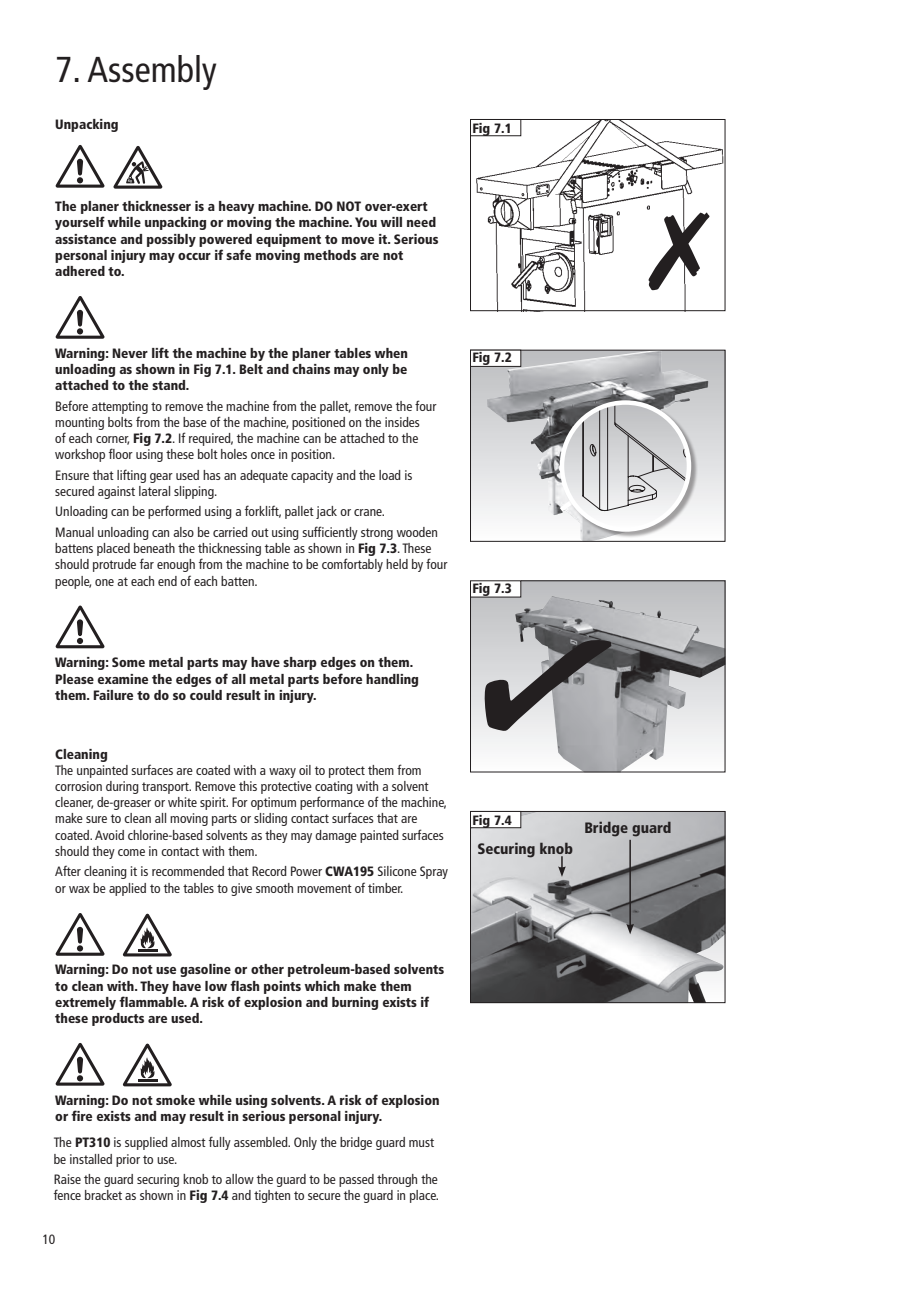
<style>
.page{position:relative;width:919px;height:1289px;background:#fff}
.page>*{position:absolute;margin:0;border:0;box-sizing:border-box;transform-origin:0 0}
.t1{font:condensed 36px "Frutiger";color:#231f20}
.t2{font:900 condensed 15px "Frutiger";color:#231f20}
.t3{font:800 13.65px "Times";color:#231f20}
.t4{font:condensed 13.5px/16.2px "Frutiger";color:#231f20}
.t5{font:900 condensed 13.5px/16.2px "Frutiger";color:#231f20}
.t6{font:500 condensed 3.75px "Helvetica Neue";color:#fff}
.s1{font-weight:900}
</style>
<div class="page">
<img style="left:472px;top:121px;width:251px;height:188px">
<div style="left:470px;top:119px;width:255px;height:192px;border:1px solid #231f20"></div>
<div style="left:470px;top:119px;width:51px;height:17px;border:1px solid #231f20"></div>
<svg style="left:648px;top:212px;width:61px;height:78px"></svg>
<div style="left:470px;top:581px;width:255px;height:191px;background:linear-gradient(to bottom,#b7b9bb,#feffff)"></div>
<img style="left:515px;top:596px;width:208px;height:174px">
<div style="left:470px;top:580px;width:255px;height:192px;border:1px solid #231f20"></div>
<div style="left:470px;top:581px;width:50px;height:16px;background:#fff"></div>
<svg style="left:56px;top:605px;width:48px;height:43px"></svg>
<svg style="left:56px;top:296px;width:48px;height:43px"></svg>
<svg style="left:56px;top:145px;width:48px;height:43px"></svg>
<svg style="left:113px;top:146px;width:49px;height:42px"></svg>
<svg style="left:56px;top:913px;width:48px;height:42px"></svg>
<svg style="left:56px;top:1042px;width:48px;height:43px"></svg>
<svg style="left:123px;top:913px;width:49px;height:43px"></svg>
<svg style="left:123px;top:1043px;width:49px;height:43px"></svg>
<img style="left:472px;top:813px;width:251px;height:188px">
<div style="left:470px;top:811px;width:255px;height:192px;border:1px solid #231f20"></div>
<div style="left:470px;top:811px;width:50px;height:16px;background:#fff"></div>
<div style="left:470px;top:811px;width:51px;height:17px;border:1px solid #231f20"></div>
<hr style="left:629px;top:839px;width:2px;height:87px;background:#231f20">
<svg style="left:626px;top:923px;width:8px;height:11px"></svg>
<svg style="left:558px;top:856px;width:7px;height:20px"></svg>
<svg style="left:610px;top:953px;width:24px;height:8px"></svg>
<div style="left:470px;top:350px;width:255px;height:191px;background:linear-gradient(to bottom,#bbbdbf,#fcfdfd)"></div>
<img style="left:487px;top:352px;width:221px;height:187px">
<div style="left:470px;top:350px;width:255px;height:191px;border:1px solid #231f20"></div>
<div style="left:470px;top:350px;width:50px;height:16px;background:#fff"></div>
<div style="left:470px;top:350px;width:51px;height:17px;border:1px solid #231f20"></div>
<div style="left:560px;top:401px;width:138px;height:137px;background:#231f20;opacity:.4"></div>
<svg style="left:554px;top:402px;width:135px;height:127px"></svg>
<div style="left:559px;top:400px;width:132px;height:131px;border:4px solid #fff;border-radius:50%"></div>
<svg style="left:482px;top:640px;width:130px;height:91px;background:#919092"></svg>
<h1 class="t1" style="left:55px;top:49px;width:163px">7. Assembly</h1>
<p class="t5" style="left:55px;top:116px;width:65px">Unpacking</p>
<p class="t6" style="left:128px;top:178px;width:5px">Kg</p>
<p class="t5" style="left:55px;top:198px;width:384px">The planer thicknesser is a heavy machine. DO NOT over-exert yourself while unpacking or moving the machine. You will need assistance and possibly powered equipment to move it. Serious personal injury may occur if safe moving methods are not adhered to.</p>
<p class="t3" style="left:305px;top:210px;width:6px">i</p>
<p class="t5" style="left:472px;top:120px;width:41px">Fig 7.1</p>
<p class="t5" style="left:55px;top:345px;width:354px;text-align:justify">Warning: Never lift the machine by the planer tables when unloading as shown in Fig 7.1. Belt and chains may only be attached to the stand.</p>
<p class="t4" style="left:55px;top:398px;width:382px">Before attempting to remove the machine from the pallet, remove the four mounting bolts from the base of the machine, positioned on the insides<br>of each corner, <span class="s1">Fig 7.2</span>. If required, the machine can be attached to the workshop floor using these bolt holes once in position.</p>
<p class="t4" style="left:55px;top:467px;width:358px">Ensure that lifting gear used has an adequate capacity and the load is secured against lateral slipping.</p>
<p class="t4" style="left:55px;top:501px;width:384px;line-height:20.4px">Unloading can be performed using a forklift, pallet jack or crane.<br>Manual unloading can also be carried out using sufficiently strong wooden</p>
<p class="t4" style="left:55px;top:540px;width:393px">battens placed beneath the thicknessing table as shown in <span class="s1">Fig 7.3</span>. These should protrude far enough from the machine to be comfortably held by four people, one at each end of each batten.</p>
<p class="t3" style="left:194px;top:410px;width:6px">i</p>
<p class="t5" style="left:55px;top:654px;width:365px">Warning: Some metal parts may have sharp edges on them.<br>Please examine the edges of all metal parts before handling them. Failure to do so could result in injury.</p>
<p class="t5" style="left:55px;top:745px;width:54px">Cleaning</p>
<p class="t4" style="left:55px;top:762px;width:393px">The unpainted surfaces are coated with a waxy oil to protect them from corrosion during transport. Remove this protective coating with a solvent cleaner, de-greaser or white spirit. For optimum performance of the machine, make sure to clean all moving parts or sliding contact surfaces that are coated. Avoid chlorine-based solvents as they may damage painted surfaces should they come in contact with them.</p>
<p class="t4" style="left:55px;top:863px;width:394px">After cleaning it is recommended that Record Power <span class="s1">CWA195</span> Silicone Spray or wax be applied to the tables to give smooth movement of timber.</p>
<p class="t5" style="left:472px;top:349px;width:41px">Fig 7.2</p>
<p class="t5" style="left:472px;top:580px;width:41px">Fig 7.3</p>
<p class="t5" style="left:472px;top:811px;width:41px">Fig 7.4</p>
<p class="t2" style="left:477px;top:839px;width:97px">Securing knob</p>
<p class="t2" style="left:584px;top:818px;width:89px">Bridge guard</p>
<p class="t5" style="left:55px;top:961px;width:390px">Warning: Do not use gasoline or other petroleum-based solvents to clean with. They have low flash points which make them extremely flammable. A risk of explosion and burning exists if these products are used.</p>
<p class="t3" style="left:261px;top:978px;width:6px">i</p>
<p class="t5" style="left:55px;top:1091px;width:386px">Warning: Do not smoke while using solvents. A risk of explosion or fire exists and may result in ser ous personal injury.</p>
<p class="t3" style="left:261px;top:1108px;width:6px">i</p>
<p class="t4" style="left:54px;top:1134px;width:382px">The <span class="s1">PT310</span> is supplied almost fully assembled. Only the bridge guard must be installed prior to use.</p>
<p class="t4" style="left:54px;top:1171px;width:387px">Raise the guard securing knob to allow the guard to be passed through the fence bracket as shown in <span class="s1">Fig 7.4</span> and tighten to secure the guard in place.</p>
<p class="t4" style="left:42px;top:1231px;width:14px">10</p>
</div>
